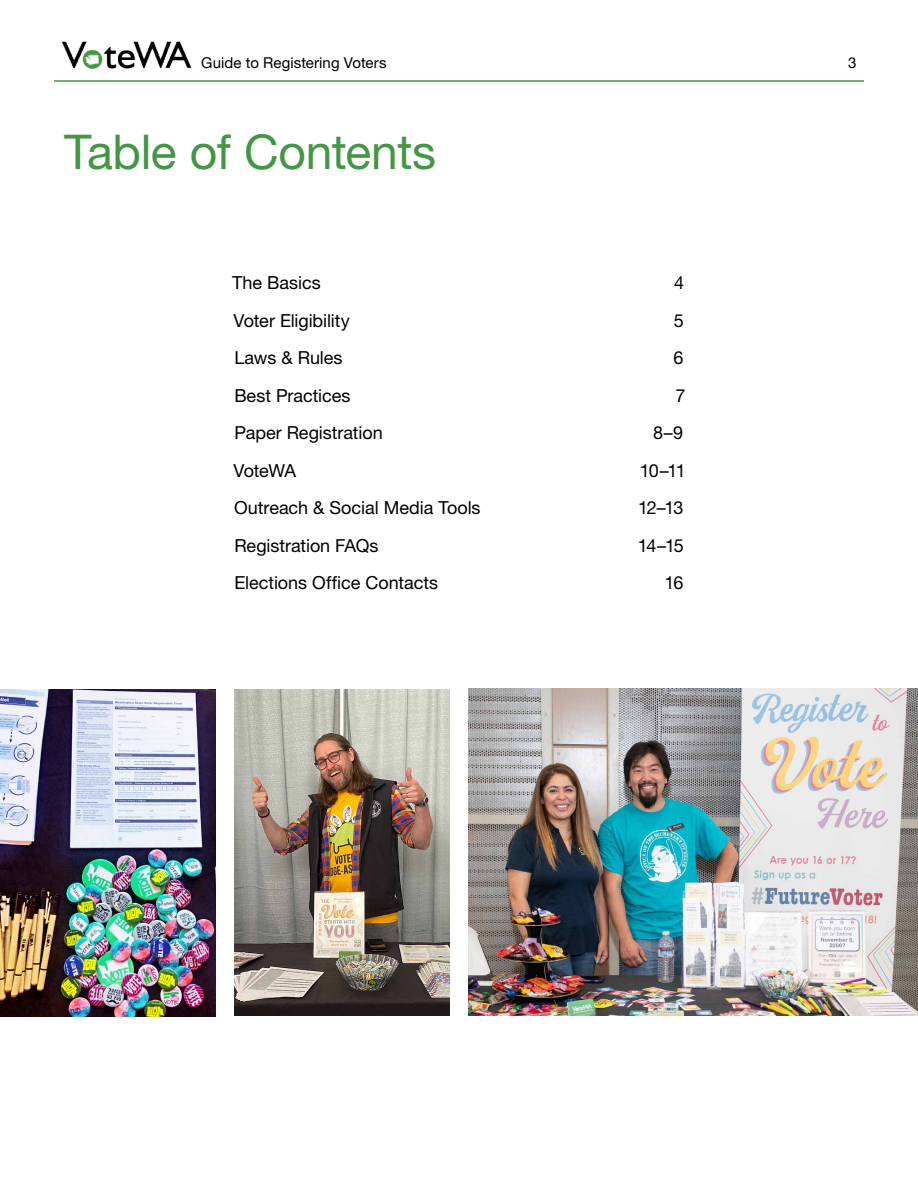
<style>
.page{position:relative;width:918px;height:1188px;background:#fff}
.page>*{position:absolute;margin:0;border:0;box-sizing:border-box;transform-origin:0 0}
.t1{font:48px "Helvetica Neue LT Std";letter-spacing:-.01em;color:#429644}
.t2{font:18px "Helvetica Neue LT Std";letter-spacing:-.005em;color:#000}
.t3{font:15px "Helvetica Neue LT Std";letter-spacing:.005em;color:#000}
</style>
<div class="page">
<img style="left:61px;top:41px;width:131px;height:28px">
<hr style="left:54px;top:80px;width:810px;height:2px;background:#429644">
<img style="left:0;top:689px;width:216px;height:328px">
<img style="left:234px;top:689px;width:216px;height:327px">
<img style="left:468px;top:689px;width:450px;height:327px">
<p class="t3" style="left:201px;top:53px;width:187px">Guide to Registering Voters</p>
<p class="t3" style="left:848px;top:53px;width:10px">3</p>
<h1 class="t1" style="left:64px;top:124px;width:373px">Table of Contents</h1>
<p class="t2" style="left:232px;top:272px;width:90px">The Basics</p>
<p class="t2" style="left:674px;top:272px;width:12px">4</p>
<p class="t2" style="left:234px;top:310px;width:118px">Voter Eligibility</p>
<p class="t2" style="left:674px;top:310px;width:12px">5</p>
<p class="t2" style="left:234px;top:347px;width:110px">Laws &amp; Rules</p>
<p class="t2" style="left:673px;top:347px;width:12px">6</p>
<p class="t2" style="left:234px;top:385px;width:118px">Best Practices</p>
<p class="t2" style="left:676px;top:385px;width:12px">7</p>
<p class="t2" style="left:234px;top:422px;width:150px">Paper Registration</p>
<p class="t2" style="left:653px;top:422px;width:32px">8–9</p>
<p class="t2" style="left:234px;top:460px;width:64px">VoteWA</p>
<p class="t2" style="left:640px;top:460px;width:47px">10–11</p>
<p class="t2" style="left:234px;top:497px;width:248px">Outreach &amp; Social Media Tools</p>
<p class="t2" style="left:638px;top:497px;width:47px">12–13</p>
<p class="t2" style="left:234px;top:535px;width:146px">Registration FAQs</p>
<p class="t2" style="left:638px;top:535px;width:47px">14–15</p>
<p class="t2" style="left:234px;top:572px;width:205px">Elections Office Contacts</p>
<p class="t2" style="left:664px;top:572px;width:20px">16</p>
</div>
